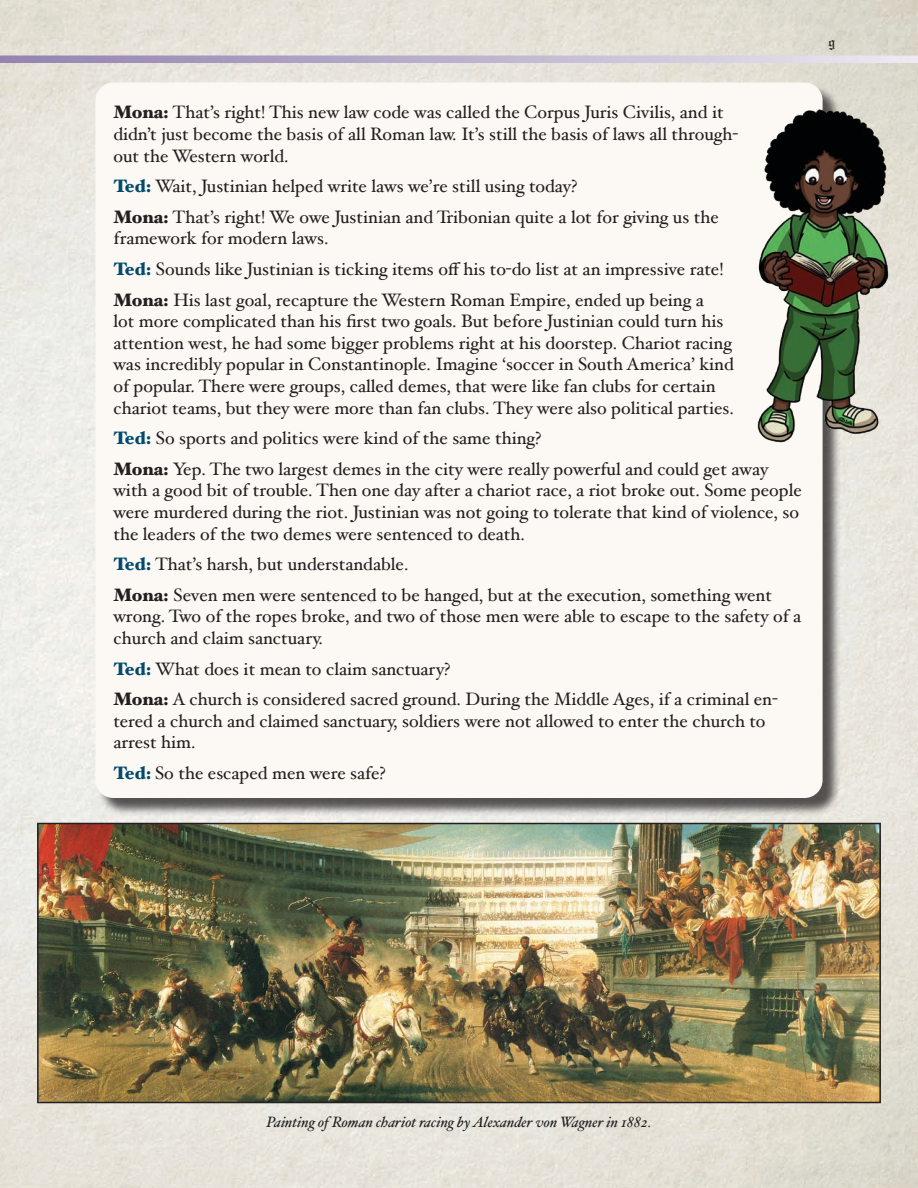
<style>
.page{position:relative;width:918px;height:1188px;background:#fff}
.page>*{position:absolute;margin:0;border:0;box-sizing:border-box;transform-origin:0 0}
.t1{font:18px/21.6px "Hoefler Text";color:#231f20}
.t2{font:18px "Olde English";color:#231f20}
.Italics{font:italic 15px "Hoefler Text";color:#231f20}
.s1{font-weight:900}
.s2{font-weight:900;color:#004a6e}
</style>
<div class="page">
<img style="left:0;top:0;width:918px;height:1188px">
<svg style="left:0;top:56px;width:918px;height:7px;background:#beb3cf"></svg>
<div style="left:98px;top:85px;width:743px;height:732px;background:#231f20;opacity:.75"></div>
<div style="left:95px;top:82px;width:728px;height:716px;background:#fcf8f3;border-radius:18px"></div>
<img style="left:757px;top:106px;width:137px;height:337px">
<img style="left:40px;top:826px;width:838px;height:274px">
<div style="left:37px;top:823px;width:844px;height:280px;border:2px solid #231f20"></div>
<p class="t1" style="left:113px;top:101px;width:626px"><span class="s1">Mona:</span> That’s right! This new law code was called the Corpus Juris Civilis, and it didn’t just become the basis of all Roman law. It’s still the basis of laws all through&shy;out the Western world.</p>
<p class="t1" style="left:113px;top:175px;width:466px"><span class="s2">Ted:</span> Wait, Justinian helped write laws we’re still using today?</p>
<p class="t1" style="left:113px;top:206px;width:607px"><span class="s1">Mona:</span> That’s right! We owe Justinian and Tribonian quite a lot for giving us the framework for modern laws.</p>
<p class="t1" style="left:113px;top:258px;width:612px"><span class="s2">Ted:</span> Sounds like Justinian is ticking items off his to-do list at an impressive rate!</p>
<p class="t1" style="left:113px;top:289px;width:622px"><span class="s1">Mona:</span> His last goal, recapture the Western Roman Empire, ended up being a<br>lot more complicated than his first two goals. But before Justinian could turn his attention west, he had some bigger problems right at his doorstep. Chariot racing was incredibly popular in Constantinople. Imagine ‘soccer in South America’ kind of popular. There were groups, called demes, that were like fan clubs for certain chariot teams, but they were more than fan clubs. They were also political parties.</p>
<p class="t1" style="left:113px;top:427px;width:430px"><span class="s2">Ted:</span> So sports and politics were kind of the same thing?</p>
<p class="t1" style="left:113px;top:458px;width:690px"><span class="s1">Mona:</span> Yep. The two largest demes in the city were really powerful and could get away with a good bit of trouble. Then one day after a chariot race, a riot broke out. Some people were murdered during the riot. Justinian was not going to tolerate that kind of violence, so the leaders of the two demes were sentenced to death.</p>
<p class="t1" style="left:113px;top:553px;width:297px"><span class="s2">Ted:</span> That’s harsh, but understandable.</p>
<p class="t1" style="left:113px;top:584px;width:689px"><span class="s1">Mona:</span> Seven men were sentenced to be hanged, but at the execution, something went wrong. Two of the ropes broke, and two of those men were able to escape to the safety of a church and claim sanctuary.</p>
<p class="t1" style="left:113px;top:658px;width:339px"><span class="s2">Ted:</span> What does it mean to claim sanctuary?</p>
<p class="t1" style="left:113px;top:688px;width:666px"><span class="s1">Mona:</span> A church is considered sacred ground. During the Middle Ages, if a criminal en&shy;tered a church and claimed sanctuary, soldiers were not allowed to enter the church to arrest him.</p>
<p class="t1" style="left:113px;top:762px;width:274px"><span class="s2">Ted:</span> So the escaped men were safe?</p>
<p class="t2" style="left:828px;top:34px;width:9px">9</p>
<p class="Italics" style="left:267px;top:1113px;width:386px">Painting of Roman chariot racing by Alexander von Wagner in 1882.</p>
</div>
